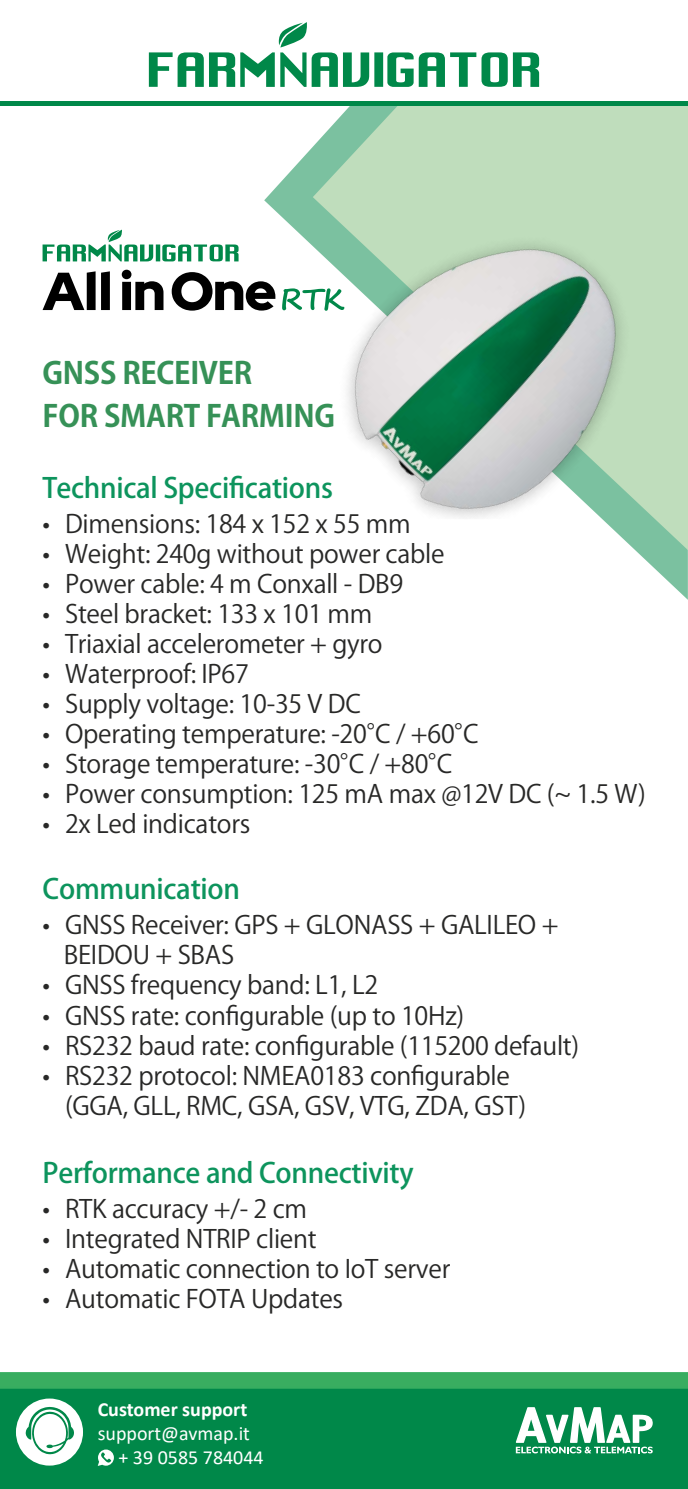
<style>
.page{position:relative;width:688px;height:1489px;background:#fff}
.page>*{position:absolute;margin:0;border:0;box-sizing:border-box;transform-origin:0 0}
.t1{font:700 30px/42.5px "Koz Go Pro";letter-spacing:-.01em;color:#369157}
.t2{font:500 27.5px "Koz Go Pro";letter-spacing:-.01em;color:#0d945d}
.t3{font:25px/30px "Koz Go Pro";letter-spacing:-.01em;color:#282827}
.t4{font:20px/24px "Calibri";color:#fff}
.t5{font:700 20px "Calibri";color:#fff}
</style>
<div class="page">
<svg style="left:264px;top:146px;width:423px;height:453px"></svg>
<svg style="left:313px;top:106px;width:374px;height:444px;fill:#bfddbc"></svg>
<div style="left:0;top:101px;width:687px;height:5px;background:#008849"></div>
<svg style="left:149px;top:22px;width:390px;height:65px"></svg>
<div style="left:0;top:1380px;width:687px;height:108px;background:#008849"></div>
<svg style="left:0;top:1372px;width:687px;height:17px"></svg>
<svg style="left:515px;top:1407px;width:137px;height:46px"></svg>
<svg style="left:98px;top:1449px;width:16px;height:16px"></svg>
<div style="left:16px;top:1398px;width:67px;height:67px;background:#fff;border-radius:50%"></div>
<svg style="left:26px;top:1406px;width:48px;height:48px"></svg>
<img style="left:336px;top:218px;width:308px;height:301px">
<svg style="left:43px;top:229px;width:195px;height:32px"></svg>
<svg style="left:282px;top:288px;width:62px;height:23px"></svg>
<svg style="left:43px;top:271px;width:67px;height:39px"></svg>
<svg style="left:122px;top:270px;width:41px;height:40px"></svg>
<svg style="left:172px;top:272px;width:103px;height:38px"></svg>
<p class="t1" style="left:43px;top:354px;width:294px">GNSS RECEIVER<br>FOR SMART FARMING</p>
<p class="t2" style="left:43px;top:470px;width:292px">Technical Specifications</p>
<p class="t3" style="left:43px;top:509px;width:369px">• Dimensions: 184 x 152 x 55 mm</p>
<p class="t3" style="left:43px;top:539px;width:403px">• Weight: 240g without power cable</p>
<p class="t3" style="left:43px;top:569px;width:362px">• Power cable: 4 m Conxall - DB9</p>
<p class="t3" style="left:43px;top:599px;width:331px">• Steel bracket: 133 x 101 mm</p>
<p class="t3" style="left:43px;top:629px;width:341px">• Triaxial accelerometer + gyro</p>
<p class="t3" style="left:43px;top:659px;width:208px">• Waterproof: IP67</p>
<p class="t3" style="left:43px;top:689px;width:320px">• Supply voltage: 10-35 V DC</p>
<p class="t3" style="left:43px;top:719px;width:437px">• Operating temperature: -20°C / +60°C</p>
<p class="t3" style="left:43px;top:749px;width:411px">• Storage temperature: -30°C / +80°C</p>
<p class="t3" style="left:43px;top:779px;width:604px">• Power consumption: 125 mA max @12V DC (~ 1.5 W)</p>
<p class="t3" style="left:43px;top:809px;width:209px">• 2x Led indicators</p>
<p class="t2" style="left:43px;top:871px;width:199px">Communication</p>
<p class="t3" style="left:64px;top:910px;width:496px;text-indent:-21px">• GNSS Receiver: GPS + GLONASS + GALILEO +<br>BEIDOU + SBAS</p>
<p class="t3" style="left:43px;top:970px;width:337px">• GNSS frequency band: L1, L2</p>
<p class="t3" style="left:43px;top:1000px;width:423px">• GNSS rate: configurable (up to 10Hz)</p>
<p class="t3" style="left:43px;top:1030px;width:538px">• RS232 baud rate: configurable (115200 default)</p>
<p class="t3" style="left:65px;top:1060px;width:462px;text-indent:-22px">• RS232 protocol: NMEA0183 configurable (GGA, GLL, RMC, GSA, GSV, VTG, ZDA, GST)</p>
<p class="t2" style="left:43px;top:1155px;width:372px">Performance and Connectivity</p>
<p class="t3" style="left:43px;top:1194px;width:266px">• RTK accuracy +/- 2 cm</p>
<p class="t3" style="left:43px;top:1224px;width:275px">• Integrated NTRIP client</p>
<p class="t3" style="left:43px;top:1254px;width:409px">• Automatic connection to IoT server</p>
<p class="t3" style="left:43px;top:1284px;width:302px">• Automatic FOTA Updates</p>
<p class="t5" style="left:98px;top:1394px;width:151px">Customer support</p>
<p class="t4" style="left:118px;top:1420px;width:147px;text-indent:-21px">support@avmap.it + 39 0585 784044</p>
</div>
